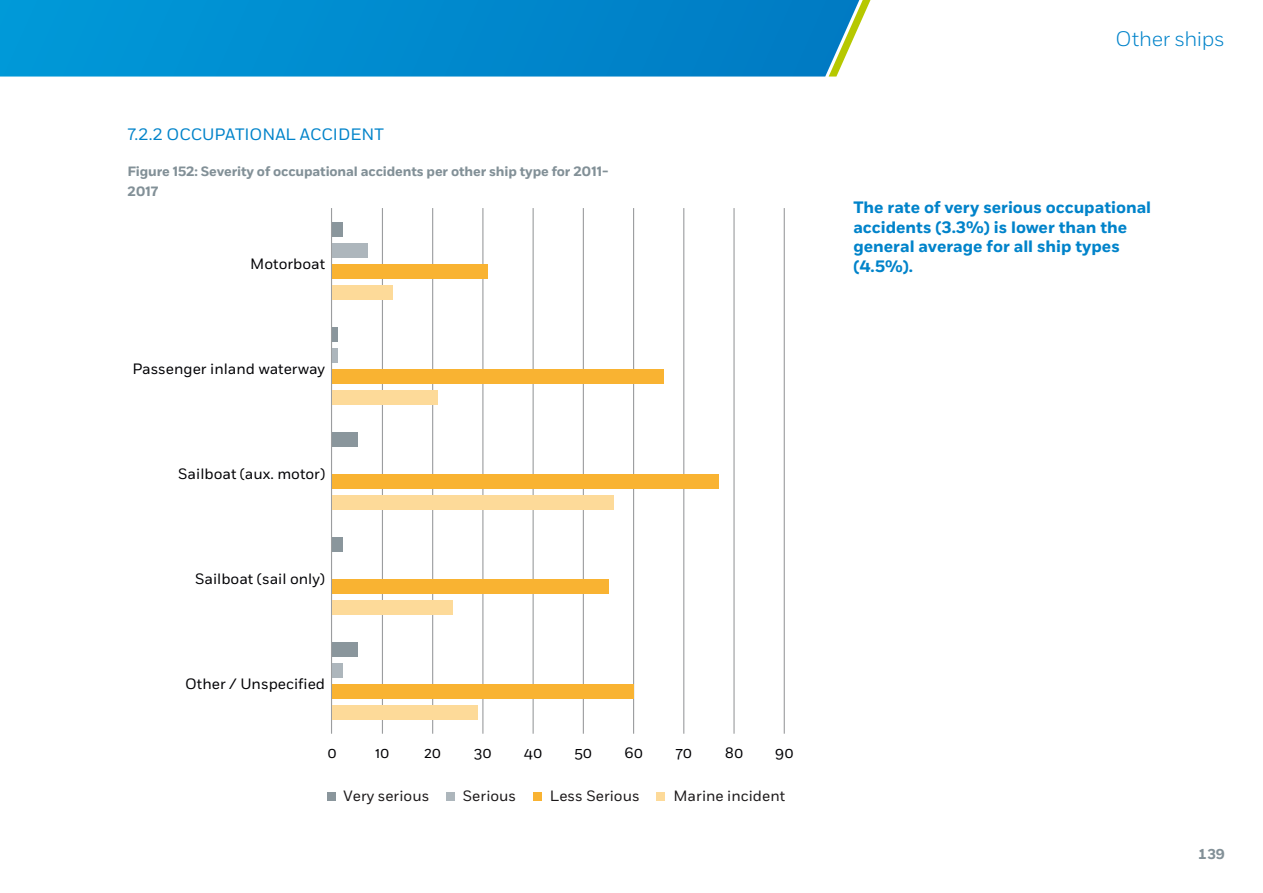
<style>
.page{position:relative;width:1263px;height:893px;background:#fff}
.page>*{position:absolute;margin:0;border:0;box-sizing:border-box;transform-origin:0 0}
.t1{font:300 21px "Fort";letter-spacing:-.015em;color:#0083ca}
.t2{font:700 16.5px/19.5px "Fort";color:#0083ca}
.t3{font:16.5px "Fort";color:#0083ca}
.t4{font:15px "Fort";color:#020205}
.t5{font:15px "Fort";letter-spacing:.005em;color:#1b1819}
.t6{font:700 14.25px "Fort";color:#829097}
.t7{font:700 13.5px/19.5px "Fort";letter-spacing:-.01em;color:#829097}
</style>
<div class="page">
<svg style="left:0;top:0;width:829px;height:77px;background:#018ace"></svg>
<svg style="left:829px;top:0;width:42px;height:77px"></svg>
<hr style="left:332px;top:733px;width:452px;height:1px;background:#9b9d9f">
<hr style="left:331px;top:208px;width:1px;height:526px;background:#9b9d9f">
<hr style="left:382px;top:208px;width:1px;height:526px;background:#9b9d9f">
<hr style="left:432px;top:208px;width:1px;height:526px;background:#9b9d9f">
<hr style="left:482px;top:208px;width:1px;height:526px;background:#9b9d9f">
<hr style="left:533px;top:208px;width:1px;height:526px;background:#9b9d9f">
<hr style="left:583px;top:208px;width:1px;height:526px;background:#9b9d9f">
<hr style="left:633px;top:208px;width:1px;height:526px;background:#9b9d9f">
<hr style="left:683px;top:208px;width:1px;height:526px;background:#9b9d9f">
<hr style="left:733px;top:208px;width:2px;height:526px;background:#9b9d9f">
<hr style="left:784px;top:208px;width:1px;height:526px;background:#9b9d9f">
<div style="left:332px;top:222px;width:10px;height:14px;background:#8a969c"></div>
<div style="left:332px;top:327px;width:5px;height:15px;background:#8a969c"></div>
<div style="left:332px;top:432px;width:25px;height:15px;background:#8a969c"></div>
<div style="left:332px;top:537px;width:10px;height:15px;background:#8a969c"></div>
<div style="left:332px;top:642px;width:25px;height:15px;background:#8a969c"></div>
<div style="left:332px;top:243px;width:35px;height:14px;background:#adb6bc"></div>
<div style="left:332px;top:348px;width:5px;height:15px;background:#adb6bc"></div>
<div style="left:332px;top:663px;width:10px;height:15px;background:#adb6bc"></div>
<div style="left:332px;top:264px;width:156px;height:14px;background:#f9b332"></div>
<div style="left:332px;top:369px;width:332px;height:15px;background:#f9b332"></div>
<div style="left:332px;top:474px;width:387px;height:15px;background:#f9b332"></div>
<div style="left:332px;top:579px;width:276px;height:15px;background:#f9b332"></div>
<div style="left:332px;top:684px;width:302px;height:15px;background:#f9b332"></div>
<div style="left:332px;top:285px;width:60px;height:14px;background:#fdda99"></div>
<div style="left:332px;top:390px;width:106px;height:15px;background:#fdda99"></div>
<div style="left:332px;top:495px;width:281px;height:15px;background:#fdda99"></div>
<div style="left:332px;top:600px;width:121px;height:15px;background:#fdda99"></div>
<div style="left:332px;top:705px;width:146px;height:15px;background:#fdda99"></div>
<div style="left:327px;top:793px;width:8px;height:8px;background:#8a969c"></div>
<div style="left:446px;top:793px;width:8px;height:8px;background:#adb6bc"></div>
<div style="left:533px;top:793px;width:8px;height:8px;background:#f9b332"></div>
<div style="left:657px;top:793px;width:8px;height:8px;background:#fdda99"></div>
<p class="t3" style="left:128px;top:124px;width:258px">7.2.2 OCCUPATIONAL ACCIDENT</p>
<p class="t7" style="left:128px;top:162px;width:482px">Figure 152: Severity of occupational accidents per other ship type for 2011-<br>2017</p>
<p class="t4" style="left:250px;top:254px;width:76px">Motorboat</p>
<p class="t4" style="left:133px;top:359px;width:194px">Passenger inland waterway</p>
<p class="t4" style="left:178px;top:465px;width:148px">Sailboat (aux. motor)</p>
<p class="t4" style="left:195px;top:570px;width:132px">Sailboat (sail only)</p>
<p class="t4" style="left:185px;top:675px;width:141px">Other / Unspecified</p>
<p class="t4" style="left:328px;top:744px;width:11px">0</p>
<p class="t4" style="left:375px;top:744px;width:15px">10</p>
<p class="t4" style="left:424px;top:744px;width:19px">20</p>
<p class="t4" style="left:474px;top:744px;width:20px">30</p>
<p class="t4" style="left:524px;top:744px;width:20px">40</p>
<p class="t4" style="left:574px;top:744px;width:19px">50</p>
<p class="t4" style="left:624px;top:744px;width:20px">60</p>
<p class="t4" style="left:676px;top:744px;width:18px">70</p>
<p class="t4" style="left:725px;top:744px;width:20px">80</p>
<p class="t4" style="left:775px;top:744px;width:20px">90</p>
<p class="t5" style="left:344px;top:786px;width:87px">Very serious</p>
<p class="t5" style="left:463px;top:786px;width:55px">Serious</p>
<p class="t5" style="left:550px;top:786px;width:91px">Less Serious</p>
<p class="t5" style="left:673px;top:786px;width:113px">Marine incident</p>
<h1 class="t1" style="left:1115px;top:26px;width:111px">Other ships</h1>
<p class="t2" style="left:853px;top:198px;width:299px">The rate of very serious occupational accidents (3.3%) is lower than the general average for all ship types (4.5%).</p>
<p class="t6" style="left:1198px;top:845px;width:28px">139</p>
</div>
